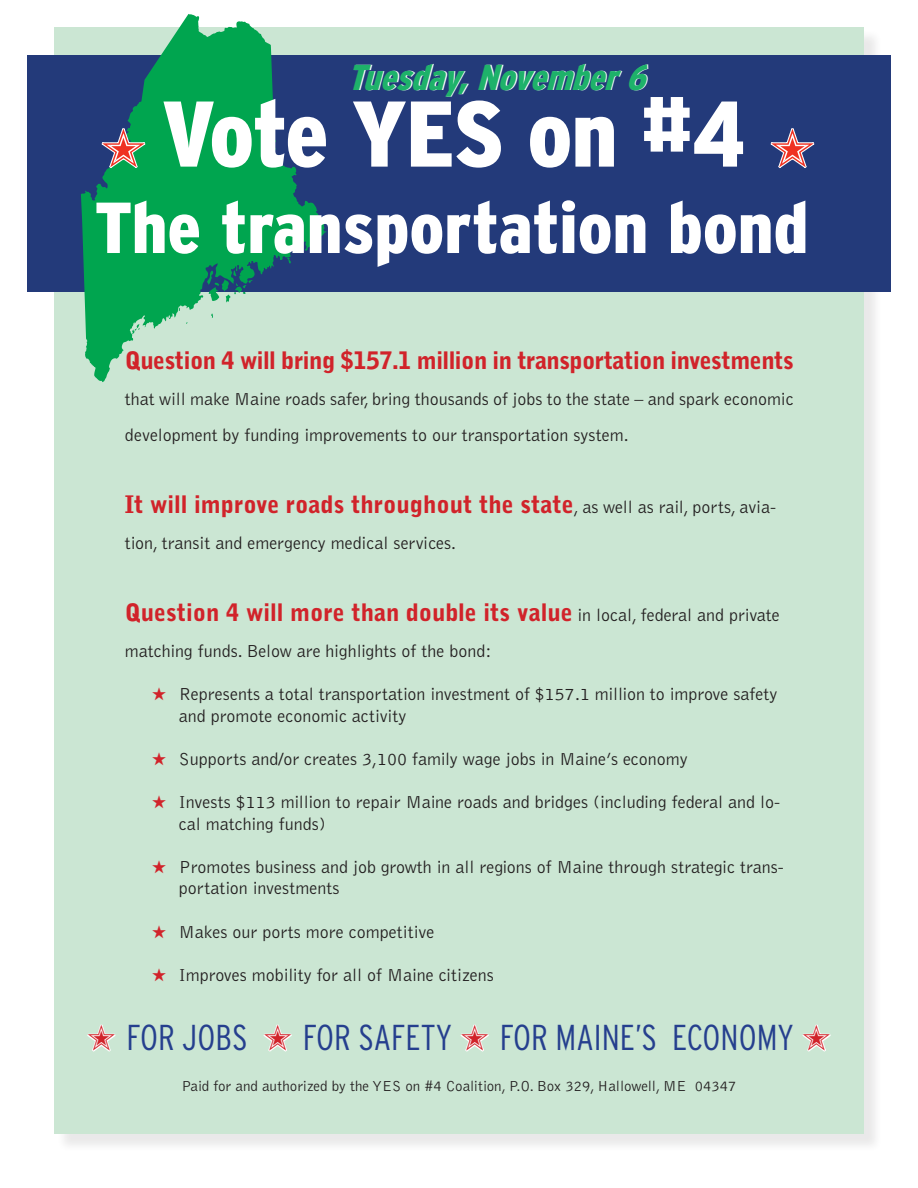
<style>
.page{position:relative;width:918px;height:1188px;background:#fff}
.page>*{position:absolute;margin:0;border:0;box-sizing:border-box;transform-origin:0 0}
.t1{font:900 condensed 93px "Interstate";letter-spacing:-.015em;color:#fff;scale:1.05 1}
.t2{font:900 condensed 72px "Interstate";color:#fff;scale:1.05 1}
.t3{font:300 condensed 36px "Interstate";color:#253f8e}
.t4{font:italic 900 condensed 36px "Interstate";color:#fff}
.t5{font:900 24px "Bell Gothic";color:#d1232a}
.t6{font:900 24px "Bell Gothic";letter-spacing:-.02em;color:#d1232a}
.List_Paragraph{font:300 18px/21.6px "Bell Gothic";color:#231f20}
.t7{font:300 15px "Bell Gothic";color:#231f20}
.s1{font-weight:300;font-size:18px;color:#231f20}
.s2{color:#d1232a}
</style>
<div class="page">
<div style="left:56px;top:29px;width:827px;height:1124px;background:#231f20;opacity:.1"></div>
<div style="left:54px;top:27px;width:810px;height:1107px;background:#cbe6d3"></div>
<div style="left:27px;top:56px;width:864px;height:236px;background:#233a7a"></div>
<svg style="left:81px;top:14px;width:246px;height:368px;fill:#00a54f"></svg>
<svg style="left:87px;top:1024px;width:29px;height:28px"></svg>
<svg style="left:263px;top:1024px;width:29px;height:28px"></svg>
<svg style="left:460px;top:1024px;width:29px;height:28px"></svg>
<svg style="left:802px;top:1024px;width:29px;height:28px"></svg>
<svg style="left:95px;top:122px;width:57px;height:51px"></svg>
<svg style="left:770px;top:128px;width:45px;height:40px"></svg>
<p class="t4" style="left:349px;top:57px;width:310px">Tuesday,November6</p>
<p class="t1" style="left:162px;top:82px;width:558px">Vote YES on <sup>#</sup>4</p>
<p class="t2" style="left:95px;top:188px;width:681px">The transportation bond</p>
<p class="t6" style="left:125px;top:346px;width:670px">Question 4 will bring $157.1 million in transportation investments</p>
<p class="List_Paragraph" style="left:125px;top:381px;width:671px;line-height:36px">that will make Maine roads safer, bring thousands of jobs to the state – and spark economic development by funding improvements to our transportation system.</p>
<p class="t5" style="left:125px;top:490px;width:653px">It will improve roads throughout the state<span class="s1">, as well as rail, ports, avia-</span></p>
<p class="List_Paragraph" style="left:125px;top:533px;width:333px">tion, transit and emergency medical services.</p>
<p class="t5" style="left:125px;top:598px;width:656px">Question 4 will more than double its value <span class="s1">in local, federal and private</span></p>
<p class="List_Paragraph" style="left:125px;top:641px;width:368px">matching funds. Below are highlights of the bond:</p>
<p class="List_Paragraph" style="left:179px;top:684px;width:600px;text-indent:-27px"><span class="s2">★</span> Represents a total transportation investment of $157.1 million to improve safety and promote economic activity</p>
<p class="List_Paragraph" style="left:152px;top:749px;width:538px"><span class="s2">★</span> Supports and/or creates 3,100 family wage jobs in Maine’s economy</p>
<p class="List_Paragraph" style="left:179px;top:792px;width:603px;text-indent:-27px"><span class="s2">★</span> Invests $113 million to repair Maine roads and bridges (including federal and lo&shy;cal matching funds)</p>
<p class="List_Paragraph" style="left:179px;top:857px;width:606px;text-indent:-27px"><span class="s2">★</span> Promotes business and job growth in all regions of Maine through strategic trans&shy;portation investments</p>
<p class="List_Paragraph" style="left:152px;top:921px;width:284px"><span class="s2">★</span> Makes our ports more competitive</p>
<p class="List_Paragraph" style="left:152px;top:965px;width:344px"><span class="s2">★</span> Improves mobility for all of Maine citizens</p>
<p class="t3" style="left:126px;top:1017px;width:123px">FOR JOBS</p>
<p class="t3" style="left:303px;top:1017px;width:151px">FOR SAFETY</p>
<p class="t3" style="left:500px;top:1017px;width:296px">FOR MAINE’S ECONOMY</p>
<p class="t7" style="left:181px;top:1078px;width:557px">Paid for and authorized by the YES on #4 Coalition, P.O. Box 329, Hallowell, ME 04347</p>
</div>
